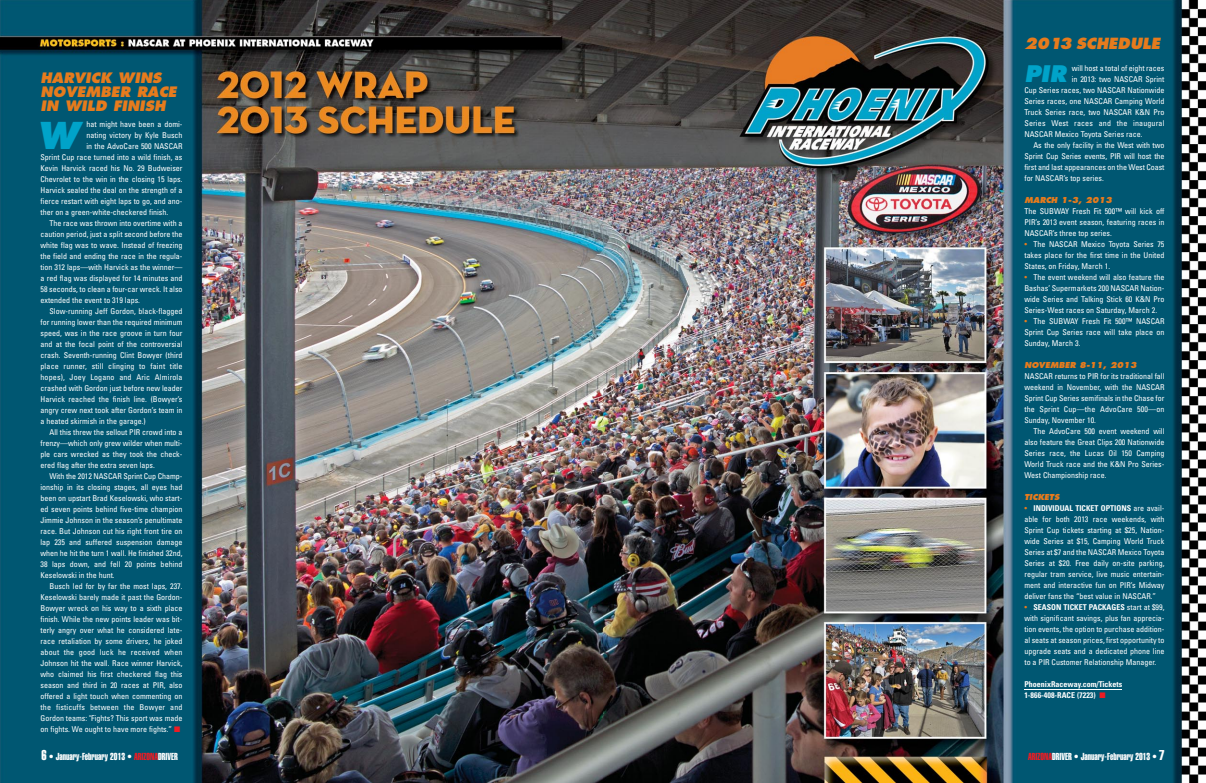
<style>
.page{position:relative;width:1206px;height:783px;background:#fff}
.page>*{position:absolute;margin:0;border:0;box-sizing:border-box;transform-origin:0 0}
.t1{font:italic 800 36px "Futura";color:#00a3c9}
.t2{font:italic 800 22.2px "Futura";color:#00a3c9}
.t3{font:italic 800 15px "Futura";color:#e67b1d}
.t4{font:italic 800 14px/14px "Futura";color:#e67b1d}
.t5{font:10px "Helvetica Extra Compressed";color:#fff}
.t6{font:condensed 8px/11px "Univers";color:#fff;text-align:justify}
.t7{font:condensed 8px "Univers";letter-spacing:.02em;color:#fff}
.t8{font:700 condensed 8px/11px "Univers";color:#fff}
.t9{font:italic 800 8px "Futura";color:#e67b1d}
.s1{color:#ed1c24}
.s2{font-size:14px}
.s3{color:#e67b1d}
.s4{font-weight:700}
</style>
<div class="page">
<img style="left:0;top:0;width:603px;height:783px">
<img style="left:603px;top:0;width:603px;height:783px">
<hr style="left:1024px;top:689px;width:98px;height:1px;background:#fff">
<h3 class="t4" style="left:40px;top:72px;width:140px">HARVICK WINS<br>NOVEMBER RACE<br>IN WILD FINISH</h3>
<p class="t6" style="left:86px;top:120px;width:98px">hat might have been a domi-</p>
<p class="t6" style="left:86px;top:131px;width:98px">nating victory by Kyle Busch</p>
<p class="t6" style="left:86px;top:142px;width:98px">in the AdvoCare 500 NASCAR</p>
<p class="t6" style="left:40px;top:153px;width:144px">Sprint Cup race turned into a wild finish, as</p>
<p class="t6" style="left:40px;top:164px;width:144px">Kevin Harvick raced his No. 29 Budweiser</p>
<p class="t6" style="left:40px;top:175px;width:144px">Chevrolet to the win in the closing 15 laps.</p>
<p class="t6" style="left:40px;top:186px;width:144px">Harvick sealed the deal on the strength of a</p>
<p class="t6" style="left:40px;top:197px;width:144px">fierce restart with eight laps to go, and ano -</p>
<p class="t6" style="left:40px;top:208px;width:129px">ther on a green-white-checkered finish.</p>
<p class="t6" style="left:50px;top:219px;width:135px">The race was thrown into overtime with a</p>
<p class="t6" style="left:40px;top:230px;width:144px">caution period, just a split second before the</p>
<p class="t6" style="left:40px;top:241px;width:144px">white flag was to wave. Instead of freezing</p>
<p class="t6" style="left:40px;top:252px;width:144px">the field and ending the race in the regula-</p>
<p class="t6" style="left:40px;top:263px;width:144px">tion 312 laps—with Harvick as the winner—</p>
<p class="t6" style="left:40px;top:274px;width:144px">a red flag was displayed for 14 minutes and</p>
<p class="t6" style="left:40px;top:285px;width:144px">58 seconds, to clean a four-car wreck. It also</p>
<p class="t6" style="left:40px;top:296px;width:101px">extended the event to 319 laps.</p>
<p class="t6" style="left:50px;top:307px;width:135px">Slow-running Jeff Gordon, black-flagged</p>
<p class="t6" style="left:40px;top:318px;width:144px">for running lower than the required minimum</p>
<p class="t6" style="left:40px;top:329px;width:144px">speed, was in the race groove in turn four</p>
<p class="t6" style="left:40px;top:340px;width:144px">and at the focal point of the controversial</p>
<p class="t6" style="left:40px;top:351px;width:144px">crash. Seventh-running Clint Bowyer (third</p>
<p class="t7" style="left:40px;top:364px;width:144px">place runner, still clinging to faint title</p>
<p class="t7" style="left:40px;top:375px;width:144px">hopes), Joey Logano and Aric Almirola</p>
<p class="t6" style="left:40px;top:384px;width:144px">crashed with Gordon just before new leader</p>
<p class="t6" style="left:40px;top:395px;width:144px">Harvick reached the finish line. (Bowyer’s</p>
<p class="t6" style="left:40px;top:406px;width:144px">angry crew next took after Gordon’s team in</p>
<p class="t6" style="left:40px;top:417px;width:107px">a heated skirmish in the garage.)</p>
<p class="t6" style="left:50px;top:428px;width:135px">All this threw the sellout PIR crowd into a</p>
<p class="t6" style="left:40px;top:439px;width:144px">frenzy—which only grew wilder when multi-</p>
<p class="t6" style="left:40px;top:450px;width:144px">ple cars wrecked as they took the check-</p>
<p class="t6" style="left:40px;top:461px;width:116px">ered flag after the extra seven laps.</p>
<p class="t6" style="left:50px;top:472px;width:135px">With the 2012 NASCAR Sprint Cup Champ -</p>
<p class="t6" style="left:40px;top:483px;width:144px">ionship in its closing stages, all eyes had</p>
<p class="t6" style="left:40px;top:494px;width:144px">been on upstart Brad Keselowski, who start-</p>
<p class="t6" style="left:40px;top:505px;width:144px">ed seven points behind five-time champion</p>
<p class="t6" style="left:40px;top:516px;width:144px">Jimmie Johnson in the season’s penultimate</p>
<p class="t6" style="left:40px;top:527px;width:144px">race. But Johnson cut his right front tire on</p>
<p class="t6" style="left:40px;top:538px;width:144px">lap 235 and suffered suspension damage</p>
<p class="t6" style="left:40px;top:549px;width:144px">when he hit the turn 1 wall. He finished 32nd,</p>
<p class="t6" style="left:40px;top:560px;width:144px">38 laps down, and fell 20 points behind</p>
<p class="t6" style="left:40px;top:571px;width:76px">Keselowski in the hunt.</p>
<p class="t6" style="left:50px;top:582px;width:135px">Busch led for by far the most laps, 237.</p>
<p class="t6" style="left:40px;top:593px;width:144px">Keselowski barely made it past the Gordon-</p>
<p class="t6" style="left:40px;top:604px;width:144px">Bowyer wreck on his way to a sixth place</p>
<p class="t6" style="left:40px;top:615px;width:144px">finish. While the new points leader was bit-</p>
<p class="t6" style="left:40px;top:626px;width:144px">terly angry over what he considered late-</p>
<p class="t6" style="left:40px;top:637px;width:144px">race retaliation by some drivers, he joked</p>
<p class="t6" style="left:40px;top:648px;width:144px">about the good luck he received when</p>
<p class="t6" style="left:40px;top:659px;width:144px">Johnson hit the wall. Race winner Harvick,</p>
<p class="t6" style="left:40px;top:670px;width:144px">who claimed his first checkered flag this</p>
<p class="t6" style="left:40px;top:681px;width:144px">season and third in 20 races at PIR, also</p>
<p class="t6" style="left:40px;top:692px;width:144px">offered a light touch when commenting on</p>
<p class="t7" style="left:40px;top:705px;width:144px">the fisticuffs between the Bowyer and</p>
<p class="t6" style="left:40px;top:714px;width:144px">Gordon teams: "Fights? This sport was made</p>
<p class="t6" style="left:40px;top:725px;width:141px">on fights. We ought to have more fights.” <span class="s1">■</span></p>
<h1 class="t1" style="left:36px;top:119px;width:44px">W</h1>
<p class="t5" style="left:42px;top:753px;width:138px"><span class="s2">6</span> • January-February 2013 • <span class="s1">ARIZONA</span>DRIVER</p>
<h3 class="t3" style="left:1024px;top:37px;width:140px">2013 SCHEDULE</h3>
<h2 class="t2" style="left:1024px;top:64px;width:43px">PIR</h2>
<p class="t6" style="left:1072px;top:64px;width:94px">will host a total of eight races</p>
<p class="t6" style="left:1072px;top:75px;width:94px">in 2013: two NASCAR Sprint</p>
<p class="t6" style="left:1024px;top:86px;width:142px">Cup Series races, two NASCAR Nation wide</p>
<p class="t6" style="left:1024px;top:97px;width:142px">Series races, one NASCAR Camping World</p>
<p class="t6" style="left:1024px;top:108px;width:142px">Truck Series race, two NASCAR K&amp;N Pro</p>
<p class="t7" style="left:1024px;top:120px;width:142px">Series West races and the inaugural</p>
<p class="t6" style="left:1024px;top:130px;width:120px">NASCAR Mexico Toyota Series race.</p>
<p class="t6" style="left:1033px;top:141px;width:133px">As the only facility in the West with two</p>
<p class="t6" style="left:1024px;top:152px;width:142px">Sprint Cup Series events, PIR will host the</p>
<p class="t6" style="left:1024px;top:163px;width:142px">first and last appearances on the West Coast</p>
<p class="t6" style="left:1024px;top:174px;width:81px">for NASCAR’s top series.</p>
<p class="t9" style="left:1024px;top:197px;width:90px">MARCH 1-3, 2013</p>
<p class="t6" style="left:1024px;top:207px;width:142px">The SUBWAY Fresh Fit 500™ will kick off PIR’s 2013 event season, featuring races in NASCAR’s three top series.</p>
<p class="t6" style="left:1024px;top:240px;width:142px"><span class="s3">•</span> The NASCAR Mexico Toyota Series 75 takes place for the first time in the United States, on Friday, March 1.</p>
<p class="t6" style="left:1024px;top:273px;width:142px"><span class="s3">•</span> The event weekend will also feature the Bashas’ Supermarkets 200 NASCAR Nation - wide Series and Talking Stick 60 K&amp;N Pro Series-West races on Saturday, March 2.</p>
<p class="t6" style="left:1024px;top:317px;width:142px"><span class="s3">•</span> The SUBWAY Fresh Fit 500™ NASCAR Sprint Cup Series race will take place on Sunday, March 3.</p>
<p class="t9" style="left:1024px;top:362px;width:115px">NOVEMBER 8-11, 2013</p>
<p class="t6" style="left:1024px;top:372px;width:142px">NASCAR returns to PIR for its traditional fall weekend in November, with the NASCAR Sprint Cup Series semifinals in the Chase for the Sprint Cup—the AdvoCare 500—on Sunday, November 10.</p>
<p class="t6" style="left:1024px;top:427px;width:142px;text-indent:9px">The AdvoCare 500 event weekend will also feature the Great Clips 200 Nationwide Series race, the Lucas Oil 150 Camping World Truck race and the K&amp;N Pro Series-West Championship race.</p>
<p class="t9" style="left:1024px;top:494px;width:38px">TICKETS</p>
<p class="t6" style="left:1024px;top:504px;width:142px"><span class="s3">•</span> <span class="s4">INDIVIDUAL TICKET OPTIONS</span> are avail&shy;able for both 2013 race weekends, with Sprint Cup tickets starting at $25, Nation - wide Series at $15, Camping World Truck Series at $7 and the NASCAR Mexico Toyota Series at $20. Free daily on-site parking, regular tram service, live music entertain&shy;ment and interactive fun on PIR’s Midway deliver fans the “best value in NASCAR.”</p>
<p class="t6" style="left:1024px;top:603px;width:142px"><span class="s3">•</span> <span class="s4">SEASON TICKET PACKAGES</span> start at $99, with significant savings, plus fan apprecia&shy;tion events, the option to purchase addition&shy;al seats at season prices, first opportunity to upgrade seats and a dedicated phone line to a PIR Customer Relation ship Manager.</p>
<p class="t8" style="left:1024px;top:680px;width:99px">PhoenixRaceway.com/Tickets<br>1-866-408-RACE (7223) <span class="s1">■</span></p>
<p class="t5" style="left:1028px;top:753px;width:138px"><span class="s1">ARIZONA</span>DRIVER • January-February 2013 • <span class="s2">7</span></p>
</div>
